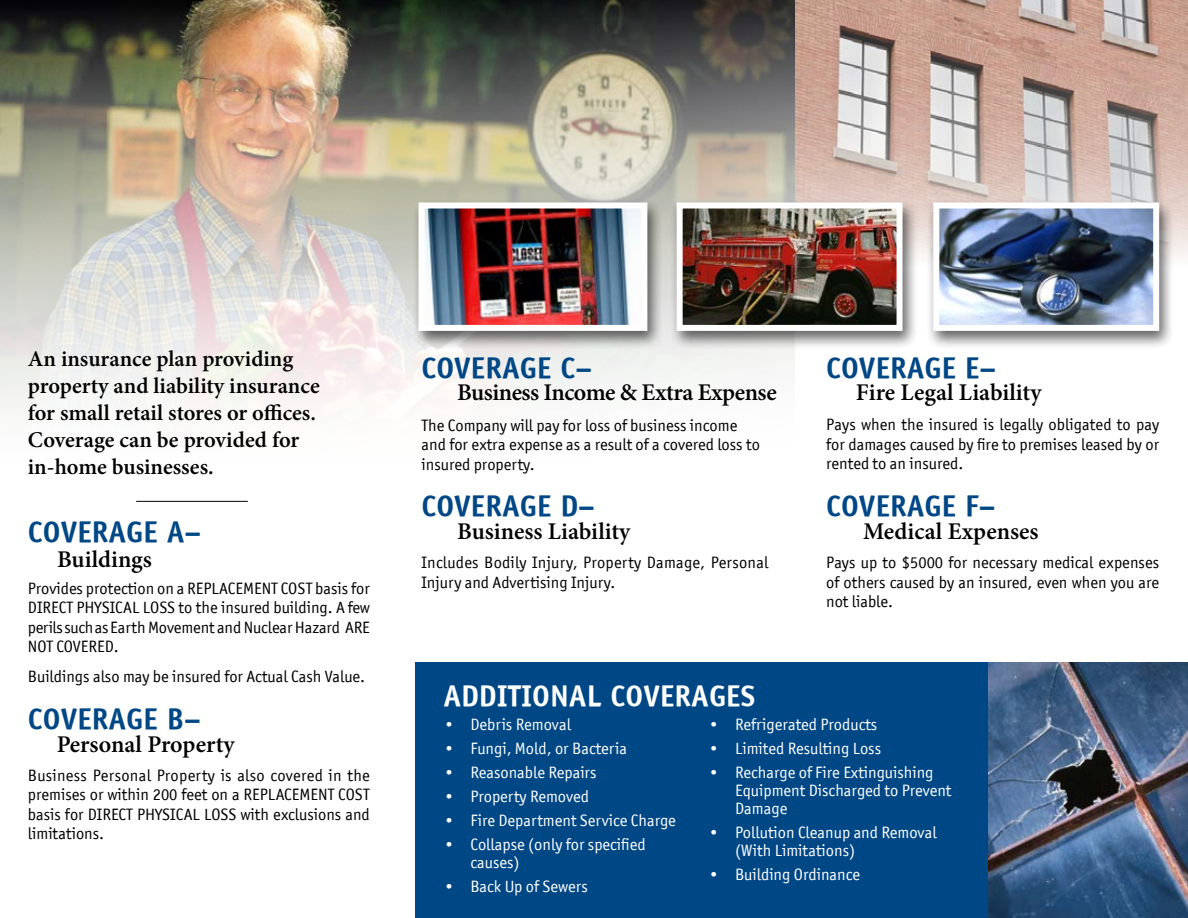
<style>
.page{position:relative;width:1188px;height:918px;background:#fff}
.page>*{position:absolute;margin:0;border:0;box-sizing:border-box;transform-origin:0 0}
.t1{font:700 30px "Officina Sans";color:#004785}
.t2{font:700 30px "Officina Sans";color:#fff}
.t3{font:600 24px "Minion Pro";letter-spacing:-.005em;color:#000}
.t4{font:600 22.5px/27px "Minion Pro";color:#000}
.t5{font:16.5px/19.5px "Officina San ITC";color:#000;text-align:justify}
.t6{font:16.5px/18px "Officina San ITC";color:#fff}
</style>
<div class="page">
<img style="left:795px;top:0;width:393px;height:257px">
<div style="left:416px;top:662px;width:772px;height:256px;background:#004785"></div>
<img style="left:0;top:0;width:795px;height:410px">
<div style="left:411px;top:199px;width:252px;height:151px;background:#000;opacity:.6"></div>
<img style="left:425px;top:209px;width:215px;height:115px">
<div style="left:418px;top:202px;width:229px;height:129px;border:6px solid #fff"></div>
<div style="left:670px;top:199px;width:248px;height:151px;background:#000;opacity:.6"></div>
<img style="left:684px;top:209px;width:212px;height:115px">
<div style="left:677px;top:202px;width:226px;height:129px;border:6px solid #fff"></div>
<div style="left:926px;top:199px;width:249px;height:151px;background:#000;opacity:.6"></div>
<img style="left:940px;top:209px;width:212px;height:115px">
<div style="left:933px;top:202px;width:226px;height:129px;border:6px solid #fff"></div>
<img style="left:988px;top:662px;width:200px;height:256px">
<hr style="left:136px;top:501px;width:112px;height:1px;background:#000">
<h3 class="t4" style="left:28px;top:345px;width:293px">An insurance plan providing property and liability insurance for small retail stores or offices.<br>Coverage can be provided for in‑home businesses.</h3>
<h1 class="t1" style="left:28px;top:513px;width:175px">COVERAGE A–</h1>
<p class="t5" style="left:28px;top:578px;width:344px">Provides protection on a REPLACEMENT COST basis for DIRECT PHYSICAL LOSS to the insured building. A few perilssuchasEarthMovement andNuclearHazard ARE NOT COVERED.</p>
<p class="t5" style="left:28px;top:667px;width:339px">Buildings also may be insured for Actual Cash Value.</p>
<h1 class="t1" style="left:28px;top:700px;width:174px">COVERAGE B–</h1>
<p class="t5" style="left:28px;top:765px;width:344px">Business Personal Property is also covered in the premises or within 200 feet on a REPLACEMENT COST basis for DIRECT PHYSICAL LOSS with exclusions and limitations.</p>
<h2 class="t3" style="left:57px;top:542px;width:96px">Buildings</h2>
<h2 class="t3" style="left:57px;top:728px;width:179px">Personal Property</h2>
<h1 class="t1" style="left:422px;top:349px;width:172px">COVERAGE C–</h1>
<p class="t5" style="left:422px;top:415px;width:340px;text-align:left">The Company will pay for loss of business income and for extra expense as a result of a covered loss to insured property.</p>
<h1 class="t1" style="left:422px;top:487px;width:175px">COVERAGE D–</h1>
<p class="t5" style="left:422px;top:553px;width:349px">Includes Bodily Injury, Property Damage, Personal<br>Injury and Advertising Injury.</p>
<h1 class="t1" style="left:826px;top:349px;width:172px">COVERAGE E–</h1>
<p class="t5" style="left:826px;top:415px;width:335px">Pays when the insured is legally obligated to pay for damages caused by fire to premises leased by or rented to an insured.</p>
<h1 class="t1" style="left:826px;top:487px;width:171px">COVERAGE F–</h1>
<p class="t5" style="left:826px;top:553px;width:335px">Pays up to $5000 for necessary medical expenses of others caused by an insured, even when you are not liable.</p>
<h2 class="t3" style="left:856px;top:376px;width:187px">Fire Legal Liability</h2>
<h2 class="t3" style="left:457px;top:376px;width:321px">Business Income &amp; Extra Expense</h2>
<h2 class="t3" style="left:457px;top:514px;width:175px">Business Liability</h2>
<h2 class="t3" style="left:863px;top:514px;width:177px">Medical Expenses</h2>
<h1 class="t2" style="left:443px;top:677px;width:313px">ADDITIONAL COVERAGES</h1>
<p class="t6" style="left:443px;top:715px;width:129px">• Debris Removal</p>
<p class="t6" style="left:443px;top:739px;width:185px">• Fungi, Mold, or Bacteria</p>
<p class="t6" style="left:443px;top:763px;width:155px">• Reasonable Repairs</p>
<p class="t6" style="left:443px;top:787px;width:147px">• Property Removed</p>
<p class="t6" style="left:443px;top:811px;width:234px">• Fire Department Service Charge</p>
<p class="t6" style="left:470px;top:835px;width:177px;text-indent:-27px">• Collapse (only for specified causes)</p>
<p class="t6" style="left:443px;top:877px;width:146px">• Back Up of Sewers</p>
<p class="t6" style="left:708px;top:715px;width:171px">• Refrigerated Products</p>
<p class="t6" style="left:708px;top:739px;width:174px">• Limited Resulting Loss</p>
<p class="t6" style="left:735px;top:763px;width:218px;text-indent:-27px">• Recharge of Fire Extinguishing<br>Equipment Discharged to Prevent<br>Damage</p>
<p class="t6" style="left:735px;top:823px;width:203px;text-indent:-27px">• Pollution Cleanup and Removal (With Limitations)</p>
<p class="t6" style="left:708px;top:865px;width:154px">• Building Ordinance</p>
</div>
